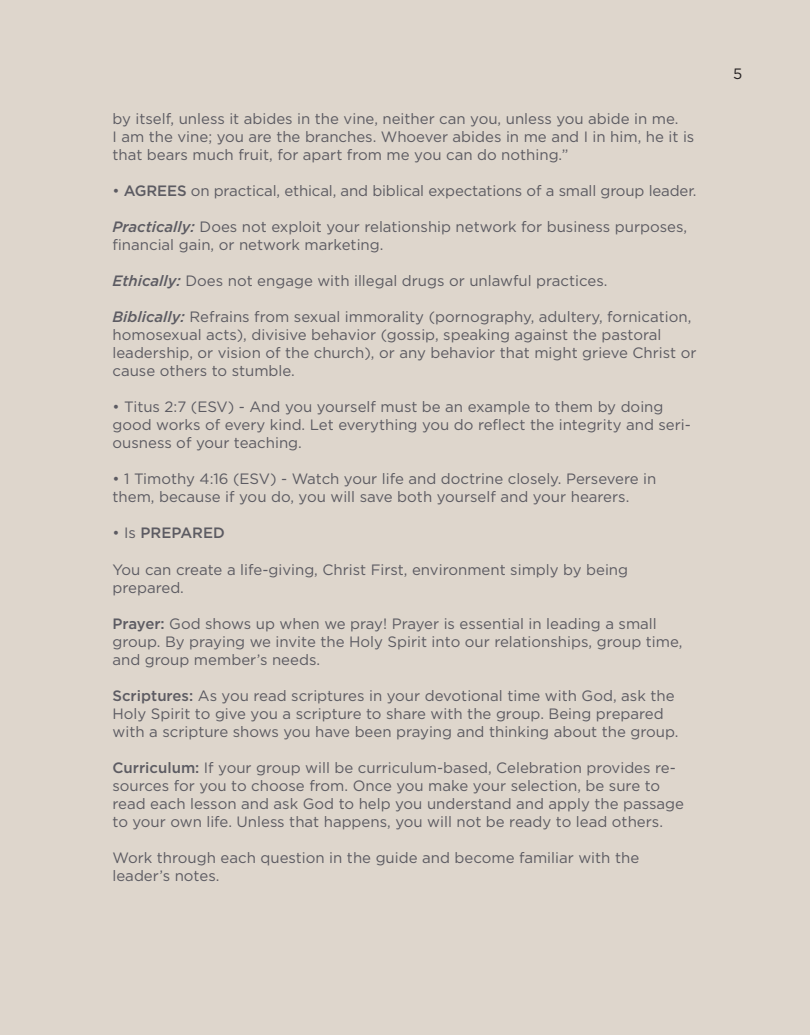
<style>
.page{position:relative;width:810px;height:1035px;background:#ded6cc}
.page>*{position:absolute;margin:0;border:0;box-sizing:border-box;transform-origin:0 0}
.t1{font:15px/18px "Gotham";color:#5c5b62}
.t2{font:500 15px "Gotham";color:#5c5b62}
.t3{font:15px "Gotham";color:#231f20}
.s1{font-weight:500}
.s2{font-weight:500;font-style:italic}
.s3{font-weight:400}
</style>
<div class="page">
<p class="t1" style="left:112px;top:110px;width:583px">by itself, unless it abides in the vine, neither can you, unless you abide in me.<br>I am the vine; you are the branches. Whoever abides in me and I in him, he it is that bears much fruit, for apart from me you can do nothing.”</p>
<p class="t1" style="left:112px;top:182px;width:586px">• <span class="s1">AGREES</span> on practical, ethical, and biblical expectations of a small group leader.</p>
<p class="t1" style="left:112px;top:218px;width:576px"><span class="s2">Practically:</span> Does not exploit your relationship network for business purposes, financial gain, or network marketing.</p>
<p class="t1" style="left:112px;top:272px;width:497px"><span class="s2">Ethically:</span> Does not engage with illegal drugs or unlawful practices.</p>
<p class="t1" style="left:112px;top:308px;width:586px"><span class="s2">Biblically:</span> Refrains from sexual immorality (pornography, adultery, fornication, homosexual acts), divisive behavior (gossip, speaking against the pastoral leadership, or vision of the church), or any behavior that might grieve Christ or cause others to stumble.</p>
<p class="t1" style="left:112px;top:398px;width:580px">• Titus 2:7 (ESV) - And you yourself must be an example to them by doing good works of every kind. Let everything you do reflect the integrity and seri&shy;ousness of your teaching.</p>
<p class="t1" style="left:112px;top:470px;width:545px">• 1 Timothy 4:16 (ESV) - Watch your life and doctrine closely. Persevere in them, because if you do, you will save both yourself and your hearers.</p>
<p class="t2" style="left:112px;top:523px;width:114px"><span class="s3">• Is</span> PREPARED</p>
<p class="t1" style="left:112px;top:560px;width:517px">You can create a life-giving, Christ First, environment simply by being prepared.</p>
<p class="t1" style="left:112px;top:614px;width:572px"><span class="s1">Prayer:</span> God shows up when we pray! Prayer is essential in leading a small group. By praying we invite the Holy Spirit into our relationships, group time, and group member’s needs.</p>
<p class="t1" style="left:112px;top:686px;width:568px"><span class="s1">Scriptures:</span> As you read scriptures in your devotional time with God, ask the<br>Holy Spirit to give you a scripture to share with the group. Being prepared with a scripture shows you have been praying and thinking about the group.</p>
<p class="t1" style="left:112px;top:758px;width:573px"><span class="s1">Curriculum:</span> If your group will be curriculum-based, Celebration provides re&shy;sources for you to choose from. Once you make your selection, be sure to read each lesson and ask God to help you understand and apply the passage to your own life. Unless that happens, you will not be ready to lead others.</p>
<p class="t1" style="left:112px;top:848px;width:528px">Work through each question in the guide and become familiar with the leader’s notes.</p>
<p class="t3" style="left:733px;top:65px;width:11px">5</p>
</div>
